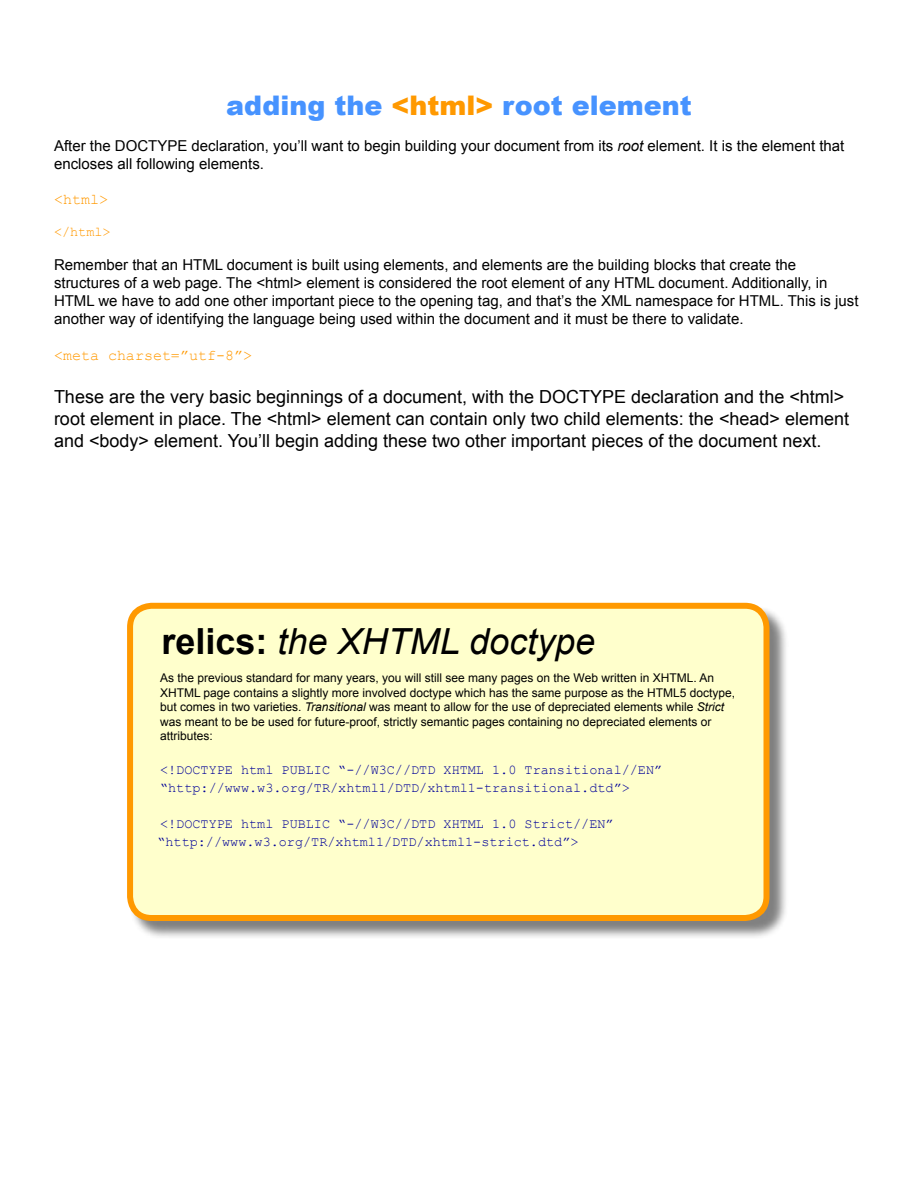
<style>
.page{position:relative;width:918px;height:1188px;background:#fff}
.page>*{position:absolute;margin:0;border:0;box-sizing:border-box;transform-origin:0 0}
.t1{font:italic 36px "Arial";color:#000}
.t2{font:900 27px "Arial";color:#4793ff}
.t3{font:18px/21.6px "Arial";color:#000}
.t4{font:15px/18px "Arial";color:#000}
.t5{font:15px "Courier New";color:#f90}
.t6{font:13.5px/18px "Courier New";color:#009}
.t7{font:13.5px "Courier New";color:#f90}
.t8{font:12px/14.4px "Arial";color:#000}
.s1{color:#f90}
.s2{font-style:italic}
.s3{font-weight:700;font-style:normal}
</style>
<div class="page">
<div style="left:129px;top:605px;width:659px;height:335px;background:#000;opacity:.5"></div>
<div style="left:130px;top:606px;width:637px;height:312px;background:#ffc;border-radius:22px"></div>
<div style="left:127px;top:603px;width:643px;height:318px;border:6px solid #f90;border-radius:22px"></div>
<h2 class="t2" style="left:226px;top:86px;width:467px">adding the <span class="s1">&lt;html&gt;</span> root element</h2>
<p class="t4" style="left:54px;top:137px;width:792px">After the DOCTYPE declaration, you’ll want to begin building your document from its <span class="s2">root</span> element. It is the element that encloses all following elements.</p>
<p class="t5" style="left:54px;top:190px;width:55px">&lt;html&gt;</p>
<p class="t7" style="left:54px;top:223px;width:58px">&lt;/html&gt;</p>
<p class="t4" style="left:54px;top:256px;width:806px">Remember that an HTML document is built using elements, and elements are the building blocks that create the structures of a web page. The &lt;html&gt; element is considered the root element of any HTML document. Additionally, in HTML we have to add one other important piece to the opening tag, and that’s the XML namespace for HTML. This is just another way of identifying the language being used within the document and it must be there to validate.</p>
<p class="t5" style="left:54px;top:346px;width:200px">&lt;meta charset=”utf-8”&gt;</p>
<p class="t3" style="left:54px;top:386px;width:797px">These are the very basic beginnings of a document, with the DOCTYPE declaration and the &lt;html&gt; root element in place. The &lt;html&gt; element can contain only two child elements: the &lt;head&gt; element and &lt;body&gt; element. You’ll begin adding these two other important pieces of the document next.</p>
<h1 class="t1" style="left:162px;top:618px;width:435px"><span class="s3">relics:</span> the XHTML doctype</h1>
<p class="t8" style="left:160px;top:671px;width:577px">As the previous standard for many years, you will still see many pages on the Web written in XHTML. An XHTML page contains a slightly more involved doctype which has the same purpose as the HTML5 doctype, but comes in two varieties. <span class="s2">Transitional</span> was meant to allow for the use of depreciated elements while <span class="s2">Strict </span>was meant to be be used for future-proof, strictly semantic pages containing no depreciated elements or attributes:</p>
<p class="t6" style="left:160px;top:760px;width:504px">&lt;!DOCTYPE html PUBLIC “-//W3C//DTD XHTML 1.0 Transitional//EN” “http://www.w3.org/TR/xhtml1/DTD/xhtml1-transitional.dtd”&gt;</p>
<p class="t6" style="left:157px;top:814px;width:458px">&lt;!DOCTYPE html PUBLIC “-//W3C//DTD XHTML 1.0 Strict//EN” “http://www.w3.org/TR/xhtml1/DTD/xhtml1-strict.dtd”&gt;</p>
</div>
